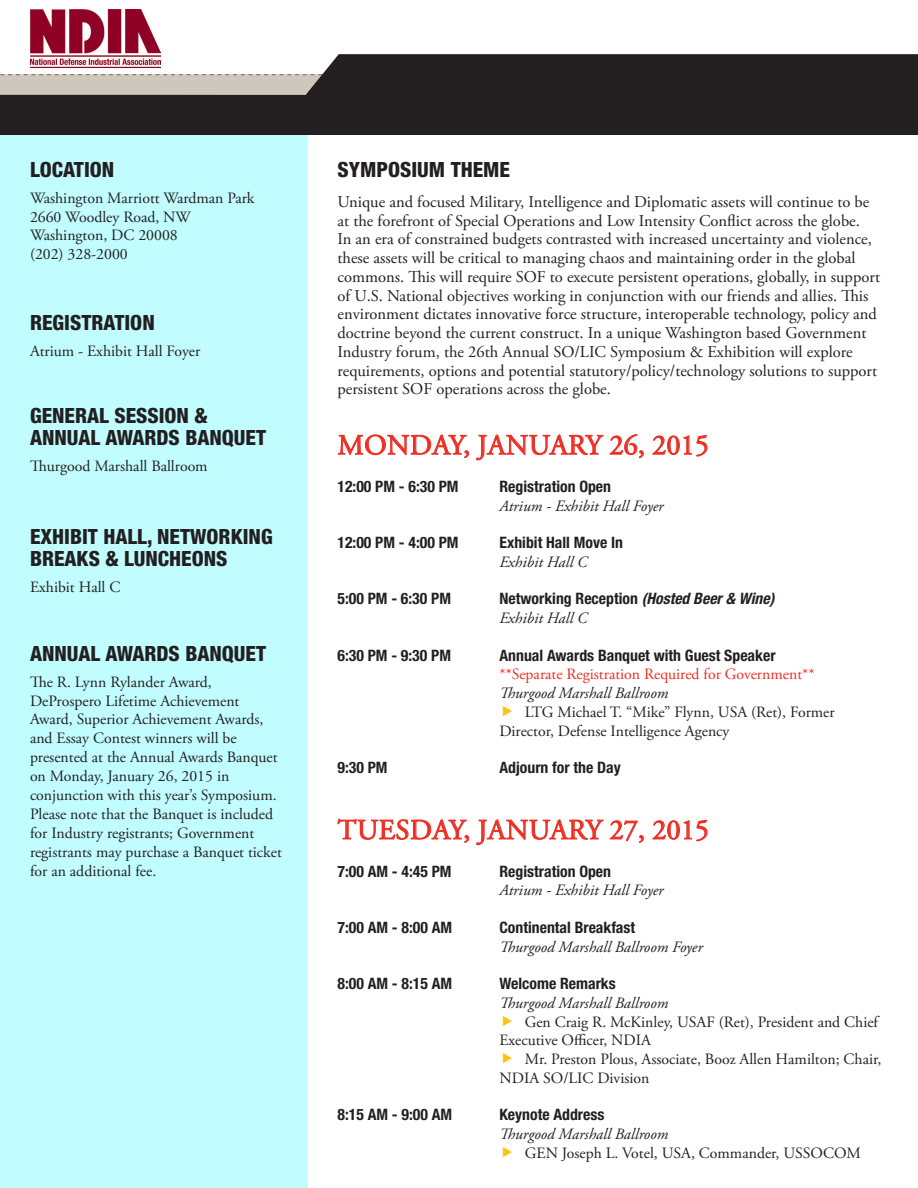
<style>
.page{position:relative;width:918px;height:1188px;background:#fff}
.page>*{position:absolute;margin:0;border:0;box-sizing:border-box;transform-origin:0 0}
.t1{font:28.5px "Adobe Garamond Pro";letter-spacing:.015em;color:#ee2e22}
.t2{font:800 condensed 21px/22.5px "Helvetica Neue LT Std";color:#231f20}
.t3{font:16.5px/18.8px "Adobe Garamond Pro";color:#231f20}
.t4{font:15.75px/18.9px "Adobe Garamond Pro";color:#231f20}
.t5{font:700 condensed 15.75px/18.8px "Helvetica Neue LT Std";color:#231f20}
.t6{font:italic 15.75px/18.8px "Adobe Garamond Pro";color:#231f20}
.t7{font:15.75px "Adobe Garamond Pro";color:#ee2e22}
.s1{font-family:"Helvetica Neue LT Std";font-weight:700;font-style:normal;font-stretch:condensed}
.s2{font-family:"Adobe Garamond Pro";font-weight:400;font-style:italic;font-stretch:normal}
.s3{font-style:italic}
</style>
<div class="page">
<div style="left:0;top:0;width:918px;height:135px;background:#231f20"></div>
<svg style="left:0;top:0;width:918px;height:74px;fill:#fff"></svg>
<svg style="left:0;top:74px;width:323px;height:21px;background:#c7bfb6"></svg>
<img style="left:30px;top:10px;width:131px;height:58px">
<div style="left:0;top:135px;width:308px;height:1053px;background:#c1fdff"></div>
<svg style="left:337px;top:434px;width:133px;height:25px"></svg>
<svg style="left:476px;top:434px;width:168px;height:27px"></svg>
<svg style="left:652px;top:435px;width:56px;height:22px"></svg>
<svg style="left:337px;top:819px;width:133px;height:24px"></svg>
<svg style="left:476px;top:819px;width:168px;height:27px"></svg>
<svg style="left:652px;top:820px;width:56px;height:22px"></svg>
<p class="t2" style="left:30px;top:158px;width:86px">LOCATION</p>
<p class="t4" style="left:30px;top:189px;width:226px">Washington Marriott Wardman Park<br>2660 Woodley Road, NW<br>Washington, DC 20008<br>(202) 328-2000</p>
<p class="t2" style="left:30px;top:311px;width:126px">REGISTRATION</p>
<p class="t4" style="left:30px;top:342px;width:172px">Atrium - Exhibit Hall Foyer</p>
<p class="t2" style="left:30px;top:404px;width:238px">GENERAL SESSION &amp;<br>ANNUAL AWARDS BANQUET</p>
<p class="t4" style="left:30px;top:457px;width:179px">Thurgood Marshall Ballroom</p>
<p class="t2" style="left:30px;top:525px;width:244px">EXHIBIT HALL, NETWORKING<br>BREAKS &amp; LUNCHEONS</p>
<p class="t4" style="left:30px;top:578px;width:92px">Exhibit Hall C</p>
<p class="t2" style="left:30px;top:642px;width:238px">ANNUAL AWARDS BANQUET</p>
<p class="t4" style="left:30px;top:673px;width:253px">The R. Lynn Rylander Award, DeProspero Lifetime Achievement Award, Superior Achievement Awards, and Essay Contest winners will be presented at the Annual Awards Banquet on Monday, January 26, 2015 in conjunction with this year’s Symposium.<br>Please note that the Banquet is included for Industry registrants; Government registrants may purchase a Banquet ticket for an additional fee.</p>
<p class="t2" style="left:338px;top:158px;width:174px">SYMPOSIUM THEME</p>
<p class="t3" style="left:338px;top:193px;width:544px">Unique and focused Military, Intelligence and Diplomatic assets will continue to be at the forefront of Special Operations and Low Intensity Conflict across the globe.<br>In an era of constrained budgets contrasted with increased uncertainty and violence, these assets will be critical to managing chaos and maintaining order in the global commons. This will require SOF to execute persistent operations, globally, in support of U.S. National objectives working in conjunction with our friends and allies. This environment dictates innovative force structure, interoperable technology, policy and doctrine beyond the current construct. In a unique Washington based Government Industry forum, the 26th Annual SO/LIC Symposium &amp; Exhibition will explore requirements, options and potential statutory/policy/technology solutions to support persistent SOF operations across the globe.</p>
<p class="t1" style="left:338px;top:428px;width:373px">MONDAY, JANUARY 26, 2015</p>
<p class="t5" style="left:338px;top:477px;width:123px">12:00 PM - 6:30 PM</p>
<p class="t6" style="left:500px;top:478px;width:166px"><span class="s1">Registration Open<br></span>Atrium - Exhibit Hall Foyer</p>
<p class="t5" style="left:338px;top:533px;width:123px">12:00 PM - 4:00 PM</p>
<p class="t5" style="left:500px;top:533px;width:125px">Exhibit Hall Move In<br><span class="s2">Exhibit Hall C</span></p>
<p class="t5" style="left:338px;top:589px;width:115px">5:00 PM - 6:30 PM</p>
<p class="t5" style="left:500px;top:589px;width:276px">Networking Reception <span class="s3">(Hosted Beer &amp; Wine)<br></span><span class="s2">Exhibit Hall C</span></p>
<p class="t5" style="left:338px;top:645px;width:115px">6:30 PM - 9:30 PM</p>
<p class="t5" style="left:500px;top:645px;width:278px">Annual Awards Banquet with Guest Speaker</p>
<p class="t7" style="left:500px;top:665px;width:317px">**Separate Registration Required for Government**</p>
<p class="t6" style="left:500px;top:684px;width:170px">Thurgood Marshall Ballroom</p>
<p class="t4" style="left:525px;top:703px;width:312px">LTG Michael T. “Mike” Flynn, USA (Ret), Former</p>
<p class="t4" style="left:499px;top:722px;width:232px">Director, Defense Intelligence Agency</p>
<p class="t5" style="left:338px;top:758px;width:52px">9:30 PM</p>
<p class="t5" style="left:500px;top:758px;width:123px">Adjourn for the Day</p>
<p class="t1" style="left:338px;top:813px;width:373px">TUESDAY, JANUARY 27, 2015</p>
<p class="t5" style="left:338px;top:861px;width:116px">7:00 AM - 4:45 PM</p>
<p class="t6" style="left:500px;top:863px;width:166px"><span class="s1">Registration Open<br></span>Atrium - Exhibit Hall Foyer</p>
<p class="t5" style="left:338px;top:918px;width:116px">7:00 AM - 8:00 AM</p>
<p class="t6" style="left:500px;top:919px;width:205px"><span class="s1">Continental Breakfast<br></span>Thurgood Marshall Ballroom Foyer</p>
<p class="t5" style="left:338px;top:974px;width:116px">8:00 AM - 8:15 AM</p>
<p class="t5" style="left:500px;top:974px;width:118px">Welcome Remarks</p>
<p class="t6" style="left:500px;top:994px;width:170px">Thurgood Marshall Ballroom</p>
<p class="t4" style="left:525px;top:1013px;width:355px">Gen Craig R. McKinley, USAF (Ret), President and Chief</p>
<p class="t4" style="left:499px;top:1031px;width:153px">Executive Officer, NDIA</p>
<p class="t4" style="left:525px;top:1050px;width:358px">Mr. Preston Plous, Associate, Booz Allen Hamilton; Chair,</p>
<p class="t4" style="left:499px;top:1069px;width:152px">NDIA SO/LIC Division</p>
<p class="t5" style="left:338px;top:1105px;width:116px">8:15 AM - 9:00 AM</p>
<p class="t5" style="left:500px;top:1105px;width:106px">Keynote Address</p>
<p class="t6" style="left:500px;top:1125px;width:170px">Thurgood Marshall Ballroom</p>
<p class="t4" style="left:525px;top:1144px;width:338px">GEN Joseph L. Votel, USA, Commander, USSOCOM</p>
</div>
